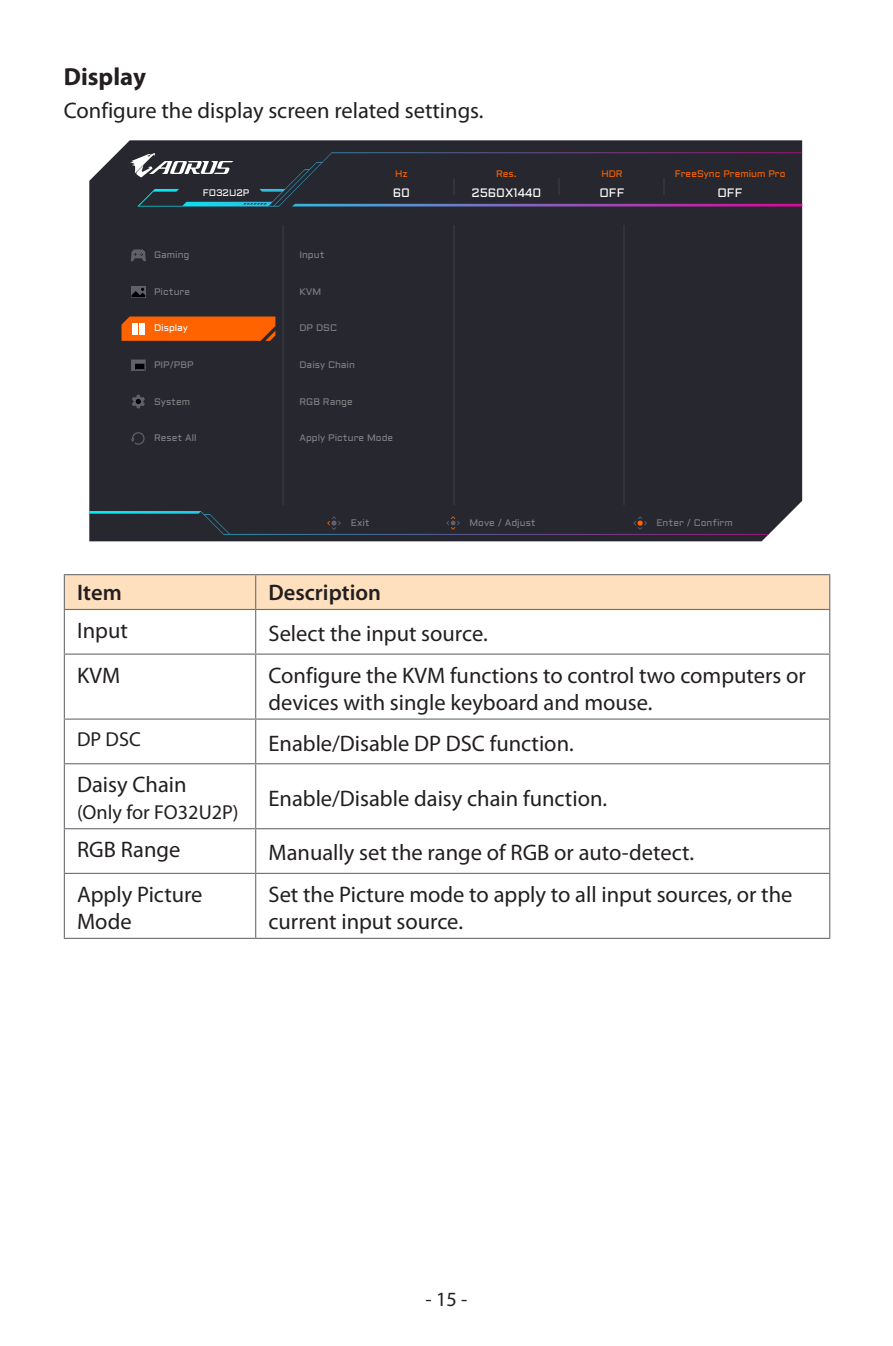
<style>
.page{position:relative;width:893px;height:1346px;background:#fff}
.page>*{position:absolute;margin:0;border:0;box-sizing:border-box;transform-origin:0 0}
.body_11pt_bold{font:700 24.75px "Myriad Pro";color:#231f20}
.body_10pt{font:22.5px/27px "Myriad Pro";color:#231f20}
.body_10pt-2{font:600 22.5px "Myriad Pro";color:#231f20}
.body_10pt-3{font:20.25px "Myriad Pro";color:#231f20}
.body_5_6pt_AOROS_OSD{font:12.15px "Aldrich";color:#fff}
.body_5_6pt_AOROS_OSD-2{font:9.45px "Aldrich";color:#808285}
.body_5_6pt_AOROS_OSD-3{font:9.45px "Aldrich";color:#ff6300}
.body_7pt_AOROS_OSD{font:9.45px "Aldrich";color:#fff}
.body_5_6pt_AOROS_OSD-4{font:9.45px "Aldrich";color:#fff}
</style>
<div class="page">
<div style="left:65px;top:575px;width:764px;height:34px;background:#fee0bf"></div>
<hr style="left:64px;top:574px;width:192px;height:1px;background:#6c6d70">
<hr style="left:64px;top:575px;width:1px;height:34px;background:#6c6d70">
<hr style="left:256px;top:574px;width:574px;height:1px;background:#6c6d70">
<hr style="left:255px;top:575px;width:1px;height:34px;background:#6c6d70">
<hr style="left:829px;top:575px;width:1px;height:34px;background:#6c6d70">
<hr style="left:64px;top:609px;width:192px;height:1px;background:#6c6d70">
<hr style="left:64px;top:610px;width:1px;height:43px;background:#6c6d70">
<hr style="left:256px;top:609px;width:574px;height:1px;background:#6c6d70">
<hr style="left:255px;top:610px;width:1px;height:43px;background:#6c6d70">
<hr style="left:829px;top:610px;width:1px;height:43px;background:#6c6d70">
<hr style="left:64px;top:653px;width:192px;height:2px;background:#6c6d70">
<hr style="left:64px;top:655px;width:1px;height:63px;background:#6c6d70">
<hr style="left:256px;top:653px;width:574px;height:2px;background:#6c6d70">
<hr style="left:255px;top:655px;width:1px;height:63px;background:#6c6d70">
<hr style="left:829px;top:655px;width:1px;height:63px;background:#6c6d70">
<hr style="left:64px;top:718px;width:192px;height:2px;background:#6c6d70">
<hr style="left:64px;top:720px;width:1px;height:43px;background:#6c6d70">
<hr style="left:256px;top:718px;width:574px;height:2px;background:#6c6d70">
<hr style="left:255px;top:720px;width:1px;height:43px;background:#6c6d70">
<hr style="left:829px;top:720px;width:1px;height:43px;background:#6c6d70">
<hr style="left:64px;top:763px;width:192px;height:1px;background:#6c6d70">
<hr style="left:64px;top:764px;width:1px;height:64px;background:#6c6d70">
<hr style="left:256px;top:763px;width:574px;height:1px;background:#6c6d70">
<hr style="left:255px;top:764px;width:1px;height:64px;background:#6c6d70">
<hr style="left:829px;top:764px;width:1px;height:64px;background:#6c6d70">
<hr style="left:64px;top:828px;width:192px;height:1px;background:#6c6d70">
<hr style="left:64px;top:829px;width:1px;height:44px;background:#6c6d70">
<hr style="left:256px;top:828px;width:574px;height:1px;background:#6c6d70">
<hr style="left:255px;top:829px;width:1px;height:44px;background:#6c6d70">
<hr style="left:829px;top:829px;width:1px;height:44px;background:#6c6d70">
<hr style="left:64px;top:873px;width:192px;height:1px;background:#6c6d70">
<hr style="left:64px;top:874px;width:1px;height:64px;background:#6c6d70">
<hr style="left:256px;top:873px;width:574px;height:1px;background:#6c6d70">
<hr style="left:255px;top:874px;width:1px;height:64px;background:#6c6d70">
<hr style="left:829px;top:874px;width:1px;height:64px;background:#6c6d70">
<hr style="left:64px;top:938px;width:192px;height:1px;background:#6c6d70">
<hr style="left:256px;top:938px;width:574px;height:1px;background:#6c6d70">
<div style="left:89px;top:140px;width:713px;height:401px;background:#27272f"></div>
<svg style="left:89px;top:511px;width:680px;height:24px;background:#292c36"></svg>
<hr style="left:283px;top:225px;width:1px;height:280px;background:#33333d">
<hr style="left:453px;top:225px;width:1px;height:280px;background:#33333d">
<hr style="left:623px;top:225px;width:2px;height:280px;background:#33333d">
<svg style="left:130px;top:152px;width:672px;height:54px;background:#2f303b"></svg>
<div style="left:131px;top:286px;width:15px;height:12px;background:#61616b"></div>
<svg style="left:131px;top:288px;width:14px;height:9px"></svg>
<svg style="left:122px;top:316px;width:153px;height:25px;background:#f3650c"></svg>
<svg style="left:131px;top:359px;width:15px;height:12px"></svg>
<div style="left:136px;top:364px;width:8px;height:5px;background:#00000a"></div>
<svg style="left:132px;top:395px;width:13px;height:13px"></svg>
<svg style="left:131px;top:431px;width:14px;height:14px"></svg>
<svg style="left:131px;top:249px;width:15px;height:12px"></svg>
<p class="body_11pt_bold" style="left:64px;top:60px;width:84px">Display</p>
<p class="body_10pt" style="left:64px;top:96px;width:421px">Configure the display screen related settings.</p>
<p class="body_7pt_AOROS_OSD" style="left:203px;top:187px;width:48px">FO32U2P</p>
<p class="body_5_6pt_AOROS_OSD-2" style="left:154px;top:249px;width:37px">Gaming</p>
<p class="body_5_6pt_AOROS_OSD-2" style="left:154px;top:285px;width:38px">Picture</p>
<p class="body_5_6pt_AOROS_OSD-4" style="left:154px;top:322px;width:36px">Display</p>
<p class="body_5_6pt_AOROS_OSD-2" style="left:154px;top:358px;width:41px">PIP/PBP</p>
<p class="body_5_6pt_AOROS_OSD-2" style="left:154px;top:395px;width:38px">System</p>
<p class="body_5_6pt_AOROS_OSD-2" style="left:154px;top:431px;width:44px">Reset All</p>
<p class="body_5_6pt_AOROS_OSD-3" style="left:395px;top:167px;width:14px">Hz</p>
<p class="body_5_6pt_AOROS_OSD" style="left:393px;top:184px;width:19px">60</p>
<p class="body_5_6pt_AOROS_OSD-2" style="left:299px;top:249px;width:27px">Input</p>
<p class="body_5_6pt_AOROS_OSD-2" style="left:299px;top:285px;width:23px">KVM</p>
<p class="body_5_6pt_AOROS_OSD-2" style="left:299px;top:322px;width:39px">DP DSC</p>
<p class="body_5_6pt_AOROS_OSD-2" style="left:299px;top:358px;width:57px">Daisy Chain</p>
<p class="body_5_6pt_AOROS_OSD-2" style="left:299px;top:395px;width:55px">RGB Range</p>
<p class="body_5_6pt_AOROS_OSD-2" style="left:299px;top:431px;width:95px">Apply Picture Mode</p>
<p class="body_5_6pt_AOROS_OSD-3" style="left:496px;top:167px;width:22px">Res.</p>
<p class="body_5_6pt_AOROS_OSD" style="left:472px;top:184px;width:71px">2560X1440</p>
<p class="body_5_6pt_AOROS_OSD-3" style="left:601px;top:167px;width:23px">HDR</p>
<p class="body_5_6pt_AOROS_OSD" style="left:599px;top:184px;width:27px">OFF</p>
<p class="body_5_6pt_AOROS_OSD-3" style="left:675px;top:167px;width:112px">FreeSync Premium Pro</p>
<p class="body_5_6pt_AOROS_OSD" style="left:717px;top:184px;width:27px">OFF</p>
<p class="body_5_6pt_AOROS_OSD-2" style="left:351px;top:516px;width:21px">Exit</p>
<p class="body_5_6pt_AOROS_OSD-2" style="left:469px;top:516px;width:68px">Move / Adjust</p>
<p class="body_5_6pt_AOROS_OSD-2" style="left:656px;top:516px;width:78px">Enter / Confirm</p>
<p class="body_10pt-2" style="left:77px;top:578px;width:46px">Item</p>
<p class="body_10pt-2" style="left:268px;top:578px;width:114px">Description</p>
<p class="body_10pt" style="left:77px;top:616px;width:52px">Input</p>
<p class="body_10pt" style="left:268px;top:620px;width:221px">Select the input source.</p>
<p class="body_10pt" style="left:77px;top:661px;width:45px">KVM</p>
<p class="body_10pt" style="left:268px;top:661px;width:539px">Configure the KVM functions to control two computers or devices with single keyboard and mouse.</p>
<p class="body_10pt-3" style="left:77px;top:726px;width:65px">DP DSC</p>
<p class="body_10pt" style="left:268px;top:729px;width:307px">Enable/Disable DP DSC function.</p>
<p class="body_10pt" style="left:77px;top:771px;width:111px">Daisy Chain</p>
<p class="body_10pt-3" style="left:77px;top:800px;width:163px">(Only for FO32U2P)</p>
<p class="body_10pt" style="left:268px;top:784px;width:340px">Enable/Disable daisy chain function.</p>
<p class="body_10pt" style="left:77px;top:836px;width:105px">RGB Range</p>
<p class="body_10pt" style="left:268px;top:839px;width:427px">Manually set the range of RGB or auto-detect.</p>
<p class="body_10pt" style="left:77px;top:880px;width:127px">Apply Picture<br>Mode</p>
<p class="body_10pt" style="left:268px;top:880px;width:526px">Set the Picture mode to apply to all input sources, or the current input source.</p>
<p class="body_10pt-3" style="left:426px;top:1286px;width:43px">- 15 -</p>
</div>
